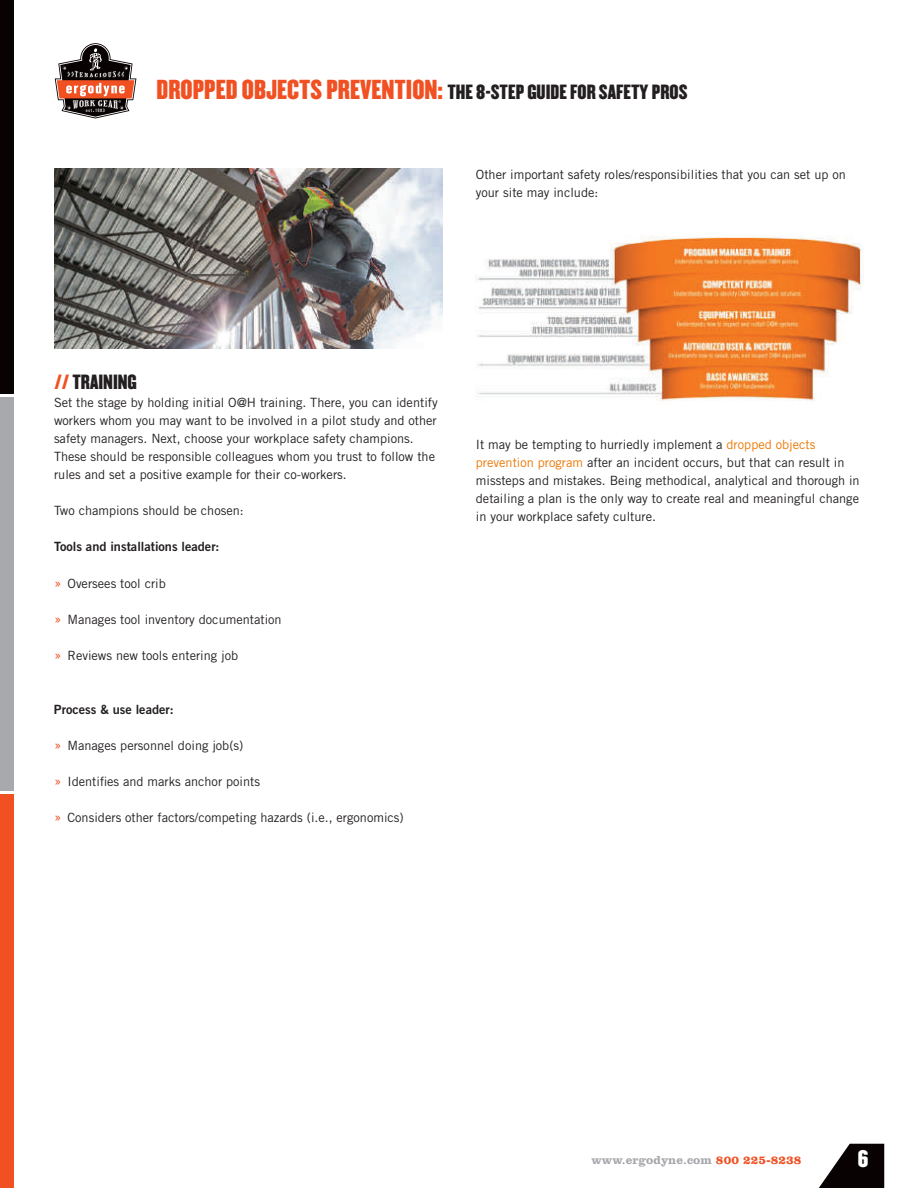
<style>
.page{position:relative;width:918px;height:1188px;background:#fff}
.page>*{position:absolute;margin:0;border:0;box-sizing:border-box;transform-origin:0 0}
.t1{font:21px "Champion HTF Welterweight";color:#fff}
.t2{font:18px "Champion HTF Welterweight";color:#231f20}
.t3{font:12.75px/18px "Trade Gothic";color:#231f20}
.t4{font:12.75px "Trade Gothic Bold Two";color:#231f20}
.t5{font:700 12px "Clarendon BT";letter-spacing:.01em;color:#a8a9ad}
.s1{font-size:24px;color:#f05022}
.s2{font-family:"Champion HTF Lightweight";color:#f05022}
.s3{font-size:15px;color:#f05022}
.s4{color:#ec7600}
.s5{color:#f05022}
</style>
<div class="page">
<svg style="left:819px;top:1144px;width:65px;height:44px"></svg>
<div style="left:0;top:0;width:14px;height:393px;background:#080302"></div>
<div style="left:0;top:397px;width:14px;height:394px;background:#a8a9ad"></div>
<div style="left:0;top:795px;width:14px;height:393px;background:#f05022"></div>
<svg style="left:54px;top:43px;width:83px;height:76px"></svg>
<img style="left:54px;top:169px;width:388px;height:179px">
<img style="left:476px;top:236px;width:385px;height:165px">
<h2 class="t2" style="left:157px;top:81px;width:532px"><span class="s1">DROPPED OBJECTS PREVENTION:</span> THE 8-STEP GUIDE FOR SAFETY PROS</h2>
<p class="t3" style="left:476px;top:165px;width:372px">Other important safety roles/responsibilities that you can set up on your site may include:</p>
<h2 class="t2" style="left:54px;top:370px;width:84px"><span class="s2">//</span> TRAINING</h2>
<p class="t3" style="left:54px;top:394px;width:385px">Set the stage by holding initial O@H training. There, you can identify workers whom you may want to be involved in a pilot study and other safety managers. Next, choose your workplace safety champions.<br>These should be responsible colleagues whom you trust to follow the rules and set a positive example for their co-workers.</p>
<p class="t3" style="left:54px;top:502px;width:191px">Two champions should be chosen:</p>
<p class="t4" style="left:54px;top:539px;width:167px">Tools and installations leader:</p>
<p class="t3" style="left:54px;top:574px;width:113px"><span class="s3">»</span> Oversees tool crib</p>
<p class="t3" style="left:54px;top:610px;width:229px"><span class="s3">»</span> Manages tool inventory documentation</p>
<p class="t3" style="left:54px;top:646px;width:186px"><span class="s3">»</span> Reviews new tools entering job</p>
<p class="t4" style="left:54px;top:701px;width:121px">Process &amp; use leader:</p>
<p class="t3" style="left:54px;top:736px;width:191px"><span class="s3">»</span> Manages personnel doing job(s)</p>
<p class="t3" style="left:54px;top:772px;width:208px"><span class="s3">»</span> Identifies and marks anchor points</p>
<p class="t3" style="left:54px;top:808px;width:351px"><span class="s3">»</span> Considers other factors/competing hazards (i.e., ergonomics)</p>
<p class="t3" style="left:476px;top:435px;width:385px">It may be tempting to hurriedly implement a <span class="s4">dropped objects prevention program</span> after an incident occurs, but that can result in missteps and mistakes. Being methodical, analytical and thorough in detailing a plan is the only way to create real and meaningful change in your workplace safety culture.</p>
<p class="t5" style="left:591px;top:1153px;width:212px">www.ergodyne.com <span class="s5">800 225-8238</span></p>
<h1 class="t1" style="left:858px;top:1145px;width:12px">6</h1>
</div>
